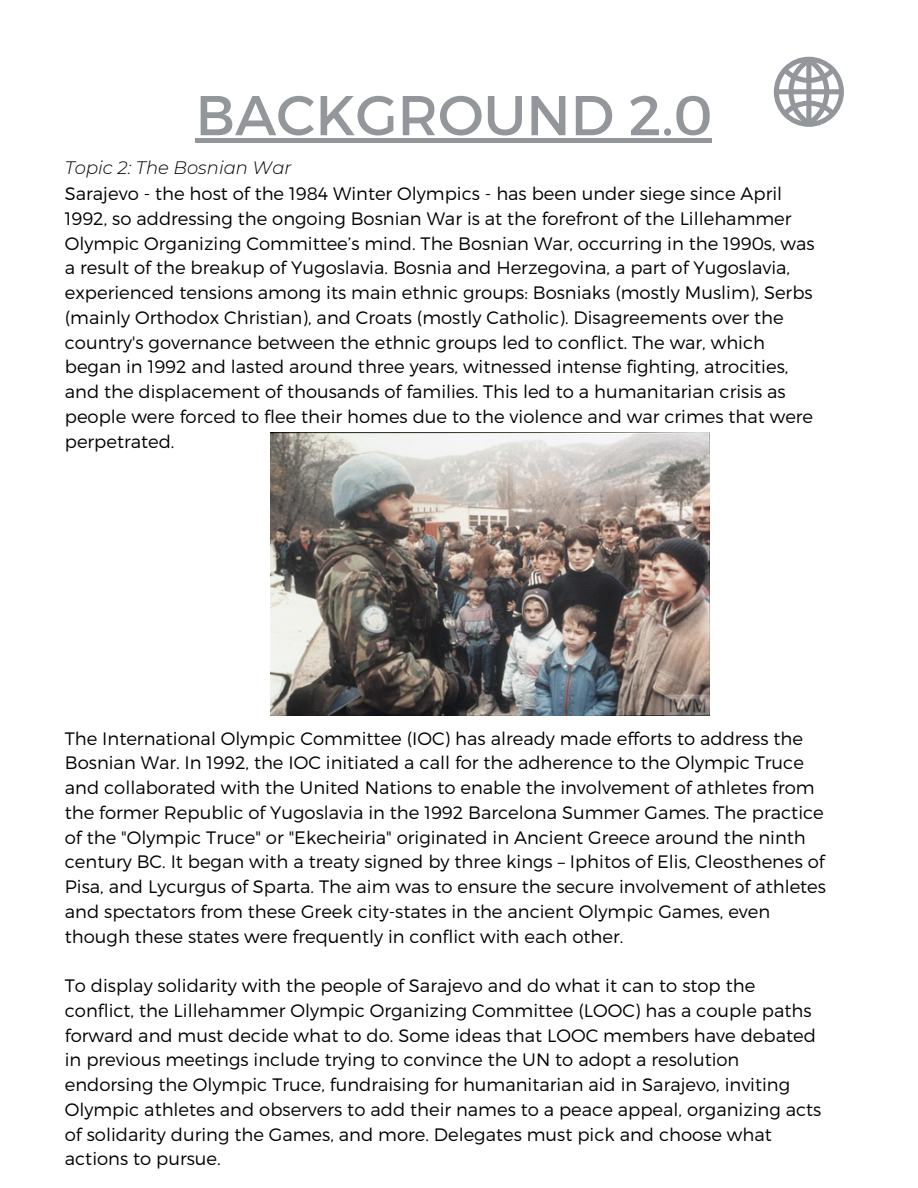
<style>
.page{position:relative;width:918px;height:1188px;background:#fff}
.page>*{position:absolute;margin:0;border:0;box-sizing:border-box;transform-origin:0 0}
.t1{font:55.95px "Montserrat";color:#93979b}
.t2{font:300 18px/24.8px "Montserrat";color:#000}
.t3{font:italic 300 18px "Montserrat";color:#000}
</style>
<div class="page">
<svg style="left:774px;top:57px;width:70px;height:69px"></svg>
<img style="left:270px;top:432px;width:439px;height:284px">
<hr style="left:195px;top:139px;width:517px;height:4px;background:#93979b">
<h1 class="t1" style="left:195px;top:79px;width:518px">BACKGROUND 2.0</h1>
<p class="t3" style="left:65px;top:157px;width:228px">Topic 2: The Bosnian War</p>
<p class="t2" style="left:65px;top:180px;width:751px">Sarajevo - the host of the 1984 Winter Olympics - has been under siege since April 1992, so addressing the ongoing Bosnian War is at the forefront of the Lillehammer Olympic Organizing Committee’s mind. The Bosnian War, occurring in the 1990s, was a result of the breakup of Yugoslavia. Bosnia and Herzegovina, a part of Yugoslavia, experienced tensions among its main ethnic groups: Bosniaks (mostly Muslim), Serbs (mainly Orthodox Christian), and Croats (mostly Catholic). Disagreements over the country's governance between the ethnic groups led to conflict. The war, which began in 1992 and lasted around three years, witnessed intense fighting, atrocities, and the displacement of thousands of families. This led to a humanitarian crisis as people were forced to flee their homes due to the violence and war crimes that were perpetrated.</p>
<p class="t2" style="left:65px;top:725px;width:763px">The International Olympic Committee (IOC) has already made efforts to address the Bosnian War. In 1992, the IOC initiated a call for the adherence to the Olympic Truce and collaborated with the United Nations to enable the involvement of athletes from the former Republic of Yugoslavia in the 1992 Barcelona Summer Games. The practice of the "Olympic Truce" or "Ekecheiria" originated in Ancient Greece around the ninth century BC. It began with a treaty signed by three kings – Iphitos of Elis, Cleosthenes of Pisa, and Lycurgus of Sparta. The aim was to ensure the secure involvement of athletes and spectators from these Greek city-states in the ancient Olympic Games, even though these states were frequently in conflict with each other.</p>
<p class="t2" style="left:65px;top:972px;width:758px">To display solidarity with the people of Sarajevo and do what it can to stop the conflict, the Lillehammer Olympic Organizing Committee (LOOC) has a couple paths forward and must decide what to do. Some ideas that LOOC members have debated in previous meetings include trying to convince the UN to adopt a resolution endorsing the Olympic Truce, fundraising for humanitarian aid in Sarajevo, inviting Olympic athletes and observers to add their names to a peace appeal, organizing acts of solidarity during the Games, and more. Delegates must pick and choose what actions to pursue.</p>
</div>
